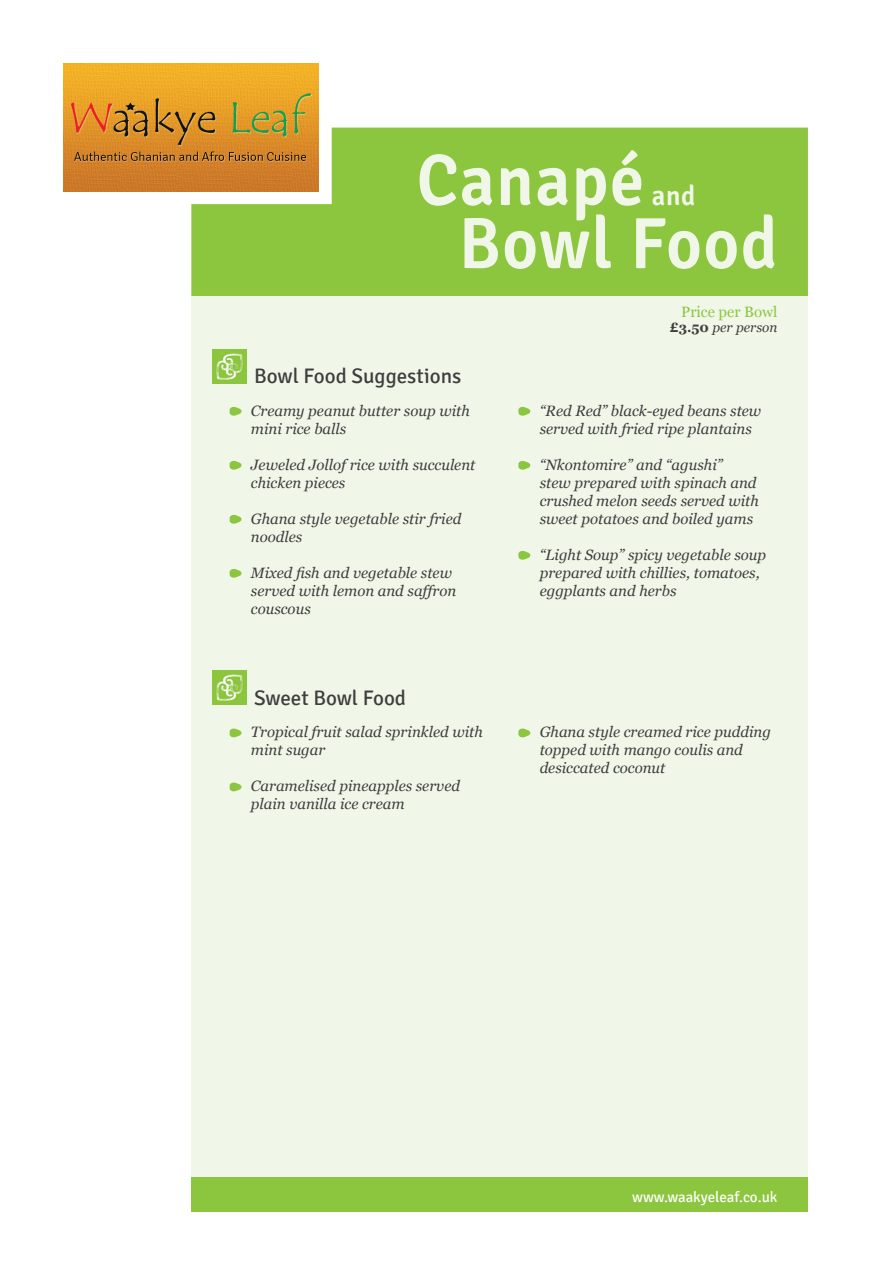
<style>
.page{position:relative;width:893px;height:1263px;background:#fff}
.page>*{position:absolute;margin:0;border:0;box-sizing:border-box;transform-origin:0 0}
.t1{font:600 72.6px "Signika";letter-spacing:.02em;color:#f1f7e8;scale:.95 1}
.t2{font:600 27.9px "Signika";color:#f1f7e8;scale:.95 1}
.t3{font:21px "Signika";color:#3e3e3f}
.t4{font:italic 15px/18px "Georgia";color:#3e3e3f}
.t5{font:15px "Signika";color:#fff}
.t6{font:15px "Georgia";color:#8bc63e}
.t7{font:italic 13.5px "Georgia";color:#3e3e3f}
.s1{font-weight:700;font-style:normal}
</style>
<div class="page">
<div style="left:191px;top:294px;width:617px;height:884px;background:#f1f7e8"></div>
<div style="left:191px;top:128px;width:617px;height:168px;background:#8bc63e"></div>
<img style="left:64px;top:64px;width:255px;height:127px">
<svg style="left:230px;top:407px;width:11px;height:9px"></svg>
<svg style="left:230px;top:461px;width:11px;height:9px"></svg>
<svg style="left:230px;top:515px;width:11px;height:9px"></svg>
<svg style="left:230px;top:569px;width:11px;height:9px"></svg>
<svg style="left:518px;top:407px;width:12px;height:9px"></svg>
<svg style="left:518px;top:461px;width:12px;height:9px"></svg>
<svg style="left:518px;top:551px;width:12px;height:9px"></svg>
<img style="left:213px;top:349px;width:34px;height:34px">
<div style="left:191px;top:1178px;width:617px;height:34px;background:#8bc63e"></div>
<svg style="left:230px;top:728px;width:11px;height:9px"></svg>
<svg style="left:230px;top:782px;width:11px;height:9px"></svg>
<svg style="left:518px;top:728px;width:12px;height:9px"></svg>
<img style="left:213px;top:671px;width:34px;height:34px">
<h1 class="t1" style="left:417px;top:138px;width:241px">Canapé</h1>
<h2 class="t2" style="left:652px;top:179px;width:47px">and</h2>
<h1 class="t1" style="left:459px;top:201px;width:337px">Bowl Food</h1>
<h3 class="t3" style="left:254px;top:364px;width:209px">Bowl Food Suggestions</h3>
<p class="t4" style="left:251px;top:402px;width:220px">Creamy peanut butter soup with mini rice balls</p>
<p class="t4" style="left:251px;top:456px;width:226px">Jeweled Jollof rice with succulent chicken pieces</p>
<p class="t4" style="left:251px;top:510px;width:212px">Ghana style vegetable stir fried noodles</p>
<p class="t4" style="left:251px;top:564px;width:207px">Mixed fish and vegetable stew served with lemon and saffron couscous</p>
<h3 class="t3" style="left:254px;top:686px;width:153px">Sweet Bowl Food</h3>
<p class="t4" style="left:251px;top:723px;width:233px">Tropical fruit salad sprinkled with mint sugar</p>
<p class="t4" style="left:251px;top:777px;width:211px">Caramelised pineapples served plain vanilla ice cream</p>
<p class="t6" style="left:681px;top:303px;width:98px">Price per Bowl</p>
<p class="t7" style="left:669px;top:319px;width:110px"><span class="s1">£3.50</span> per person</p>
<p class="t4" style="left:540px;top:402px;width:223px">“Red Red” black-eyed beans stew served with fried ripe plantains</p>
<p class="t4" style="left:540px;top:456px;width:221px">“Nkontomire” and “agushi”<br>stew prepared with spinach and crushed melon seeds served with sweet potatoes and boiled yams</p>
<p class="t4" style="left:540px;top:546px;width:228px">“Light Soup” spicy vegetable soup prepared with chillies, tomatoes, eggplants and herbs</p>
<p class="t4" style="left:540px;top:723px;width:233px">Ghana style creamed rice pudding topped with mango coulis and desiccated coconut</p>
<p class="t5" style="left:632px;top:1188px;width:147px">www.waakyeleaf.co.uk</p>
</div>
